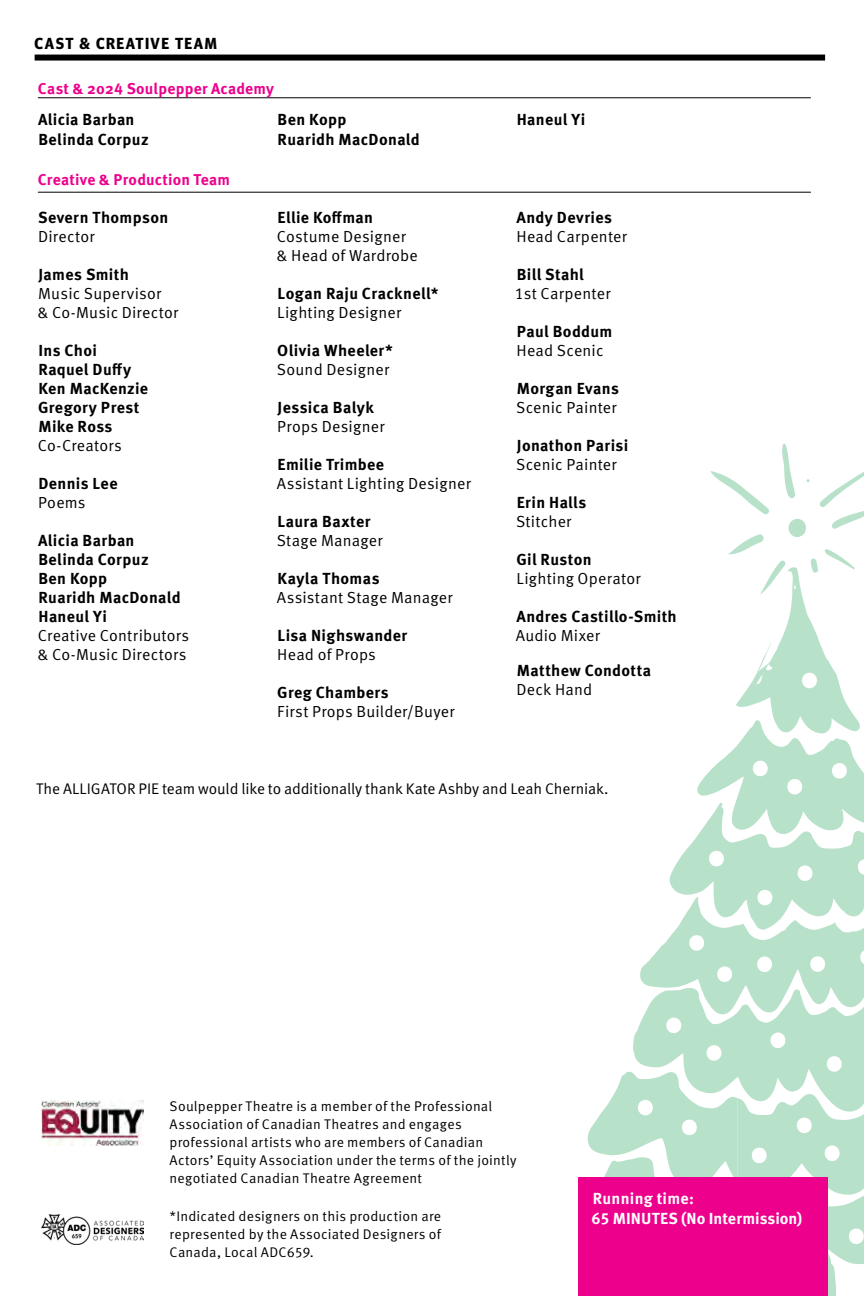
<style>
.page{position:relative;width:864px;height:1296px;background:#fff}
.page>*{position:absolute;margin:0;border:0;box-sizing:border-box;transform-origin:0 0}
.t1{font:700 16px/19px "Meta Pro";letter-spacing:.02em;color:#000}
.t2{font:16px/19px "Meta Pro Norm";letter-spacing:.015em;color:#000}
.t3{font:700 16px/20px "Meta Pro";letter-spacing:.01em;color:#fff}
.t4{font:700 16px "Meta Headline Pro";letter-spacing:.09em;color:#000}
.t5{font:700 15.6px "Meta Pro";letter-spacing:.015em;color:#ec008c}
.t6{font:15.4px "Meta Pro Norm";letter-spacing:-.01em;color:#000}
.t7{font:14px/18px "Meta Pro Norm";letter-spacing:.02em;color:#000}
</style>
<div class="page">
<svg style="left:587px;top:444px;width:277px;height:733px"></svg>
<svg style="left:737px;top:1092px;width:127px;height:204px"></svg>
<div style="left:35px;top:55px;width:790px;height:6px;background:#000"></div>
<img style="left:42px;top:1100px;width:101px;height:46px">
<img style="left:42px;top:1215px;width:101px;height:29px">
<hr style="left:38px;top:97px;width:773px;height:1px;background:#000">
<hr style="left:38px;top:192px;width:773px;height:1px;background:#000">
<div style="left:578px;top:1177px;width:249px;height:119px;background:#ec008c"></div>
<p class="t4" style="left:35px;top:31px;width:184px">CAST &amp; CREATIVE TEAM</p>
<p class="t5" style="left:38px;top:76px;width:238px">Cast &amp; 2024 Soulpepper Academy</p>
<p class="t1" style="left:38px;top:108px;width:112px;line-height:20px">Alicia Barban<br>Belinda Corpuz</p>
<p class="t1" style="left:278px;top:108px;width:144px;line-height:20px">Ben Kopp<br>Ruaridh MacDonald</p>
<p class="t1" style="left:517px;top:109px;width:70px">Haneul Yi</p>
<p class="t5" style="left:38px;top:167px;width:194px">Creative &amp; Production Team</p>
<p class="t1" style="left:38px;top:207px;width:132px">Severn Thompson</p>
<p class="t2" style="left:38px;top:226px;width:58px">Director</p>
<p class="t1" style="left:38px;top:264px;width:92px">James Smith</p>
<p class="t2" style="left:37px;top:283px;width:142px">Music Supervisor<br>&amp; Co-Music Director</p>
<p class="t1" style="left:38px;top:340px;width:112px">Ins Choi<br>Raquel Duffy<br>Ken MacKenzie<br>Gregory Prest<br>Mike Ross</p>
<p class="t2" style="left:38px;top:435px;width:85px">Co-Creators</p>
<p class="t1" style="left:38px;top:473px;width:81px">Dennis Lee</p>
<p class="t2" style="left:38px;top:492px;width:49px">Poems</p>
<p class="t1" style="left:38px;top:530px;width:144px">Alicia Barban<br>Belinda Corpuz<br>Ben Kopp<br>Ruaridh MacDonald<br>Haneul Yi</p>
<p class="t2" style="left:37px;top:625px;width:153px">Creative Contributors &amp; Co-Music Directors</p>
<p class="t1" style="left:278px;top:207px;width:97px">Ellie Koffman</p>
<p class="t2" style="left:277px;top:226px;width:143px">Costume Designer &amp; Head of Wardrobe</p>
<p class="t1" style="left:278px;top:283px;width:163px">Logan Raju Cracknell*</p>
<p class="t2" style="left:277px;top:302px;width:126px">Lighting Designer</p>
<p class="t1" style="left:277px;top:340px;width:117px">Olivia Wheeler*</p>
<p class="t2" style="left:277px;top:359px;width:114px">Sound Designer</p>
<p class="t1" style="left:278px;top:397px;width:98px">Jessica Balyk</p>
<p class="t2" style="left:277px;top:416px;width:109px">Props Designer</p>
<p class="t1" style="left:278px;top:454px;width:108px">Emilie Trimbee</p>
<p class="t2" style="left:277px;top:473px;width:196px">Assistant Lighting Designer</p>
<p class="t1" style="left:278px;top:511px;width:94px">Laura Baxter</p>
<p class="t2" style="left:277px;top:530px;width:107px">Stage Manager</p>
<p class="t1" style="left:278px;top:568px;width:103px">Kayla Thomas</p>
<p class="t2" style="left:277px;top:587px;width:177px">Assistant Stage Manager</p>
<p class="t1" style="left:278px;top:625px;width:131px">Lisa Nighswander</p>
<p class="t2" style="left:277px;top:644px;width:100px">Head of Props</p>
<p class="t1" style="left:277px;top:682px;width:113px">Greg Chambers</p>
<p class="t2" style="left:277px;top:701px;width:179px">First Props Builder/Buyer</p>
<p class="t1" style="left:516px;top:207px;width:97px">Andy Devries</p>
<p class="t2" style="left:516px;top:226px;width:112px">Head Carpenter</p>
<p class="t1" style="left:517px;top:264px;width:69px">Bill Stahl</p>
<p class="t2" style="left:515px;top:283px;width:97px">1st Carpenter</p>
<p class="t1" style="left:517px;top:321px;width:97px">Paul Boddum</p>
<p class="t2" style="left:517px;top:340px;width:89px">Head Scenic</p>
<p class="t1" style="left:517px;top:378px;width:104px">Morgan Evans</p>
<p class="t2" style="left:516px;top:397px;width:102px">Scenic Painter</p>
<p class="t1" style="left:517px;top:435px;width:113px">Jonathon Parisi</p>
<p class="t2" style="left:516px;top:454px;width:102px">Scenic Painter</p>
<p class="t1" style="left:517px;top:492px;width:71px">Erin Halls</p>
<p class="t2" style="left:516px;top:511px;width:57px">Stitcher</p>
<p class="t1" style="left:516px;top:549px;width:77px">Gil Ruston</p>
<p class="t2" style="left:517px;top:568px;width:126px">Lighting Operator</p>
<p class="t1" style="left:516px;top:606px;width:162px">Andres Castillo-Smith</p>
<p class="t2" style="left:516px;top:625px;width:86px">Audio Mixer</p>
<p class="t1" style="left:517px;top:660px;width:136px">Matthew Condotta</p>
<p class="t2" style="left:516px;top:679px;width:77px">Deck Hand</p>
<p class="t6" style="left:36px;top:777px;width:574px">The ALLIGATOR PIE team would like to additionally thank Kate Ashby and Leah Cherniak.</p>
<p class="t7" style="left:170px;top:1096px;width:349px">Soulpepper Theatre is a member of the Professional Association of Canadian Theatres and engages professional artists who are members of Canadian Actors’ Equity Association under the terms of the jointly negotiated Canadian Theatre Agreement</p>
<p class="t7" style="left:170px;top:1206px;width:273px;text-align:justify">*Indicated designers on this production are represented by the Associated Designers of Canada, Local ADC659.</p>
<p class="t3" style="left:592px;top:1187px;width:212px">Running time:<br>65 MINUTES (No Intermission)</p>
</div>
